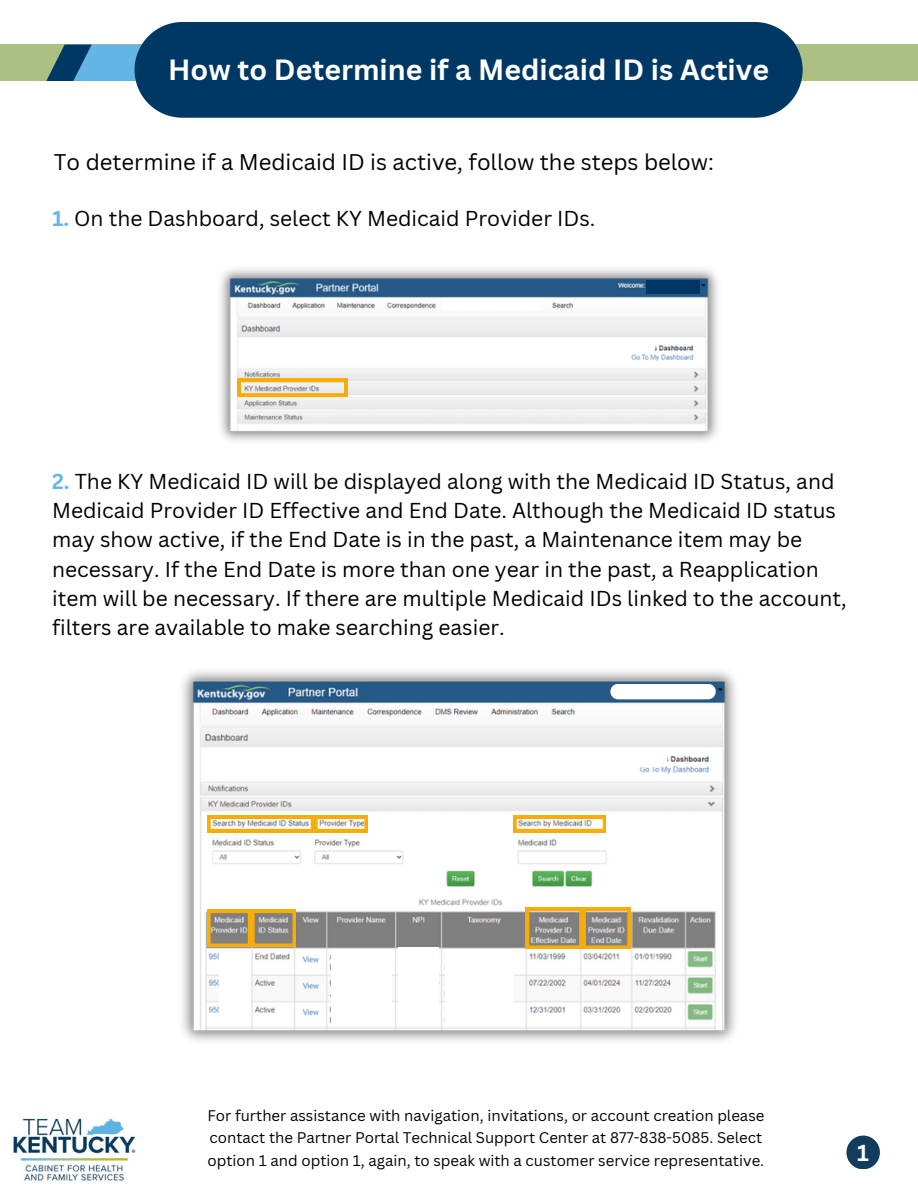
<style>
.page{position:relative;width:918px;height:1188px;background:#fff}
.page>*{position:absolute;margin:0;border:0;box-sizing:border-box;transform-origin:0 0}
.t1{font:700 28.5px "Canva Sans";color:#fff}
.t2{font:700 22.5px "Canva Sans";color:#fff}
.t3{font:22.05px "Canva Sans";color:#000}
.t4{font:21px/29.2px "Canva Sans";color:#000}
.t5{font:15px/22.5px "Canva Sans";color:#000}
.s1{font-weight:700;color:#62b5e5}
</style>
<div class="page">
<div style="left:0;top:45px;width:918px;height:36px;background:#adc084"></div>
<div style="left:135px;top:22px;width:668px;height:96px;background:#003865;border-radius:48px"></div>
<div style="left:846px;top:1136px;width:34px;height:33px;background:#123c5e;border-radius:50%"></div>
<svg style="left:46px;top:45px;width:96px;height:36px;background:#478baf"></svg>
<img style="left:13px;top:1118px;width:123px;height:63px">
<img style="left:220px;top:269px;width:498px;height:172px">
<svg style="left:238px;top:379px;width:109px;height:18px"></svg>
<div style="left:442px;top:298px;width:101px;height:12px;background:#fff"></div>
<div style="left:646px;top:281px;width:53px;height:13px;background:#003865"></div>
<svg style="left:561px;top:342px;width:94px;height:12px"></svg>
<img style="left:182px;top:671px;width:554px;height:370px">
<svg style="left:610px;top:684px;width:106px;height:15px"></svg>
<svg style="left:207px;top:910px;width:89px;height:37px;background:#ad9663"></svg>
<svg style="left:526px;top:908px;width:105px;height:40px;background:#ab986e"></svg>
<div style="left:545px;top:753px;width:122px;height:14px;background:#fff;border-radius:7px"></div>
<div style="left:331px;top:949px;width:60px;height:75px;background:#fff"></div>
<div style="left:219px;top:949px;width:32px;height:77px;background:#fff"></div>
<div style="left:445px;top:949px;width:68px;height:75px;background:#fff"></div>
<div style="left:398px;top:947px;width:40px;height:75px;background:#fff"></div>
<svg style="left:207px;top:816px;width:161px;height:16px"></svg>
<svg style="left:513px;top:816px;width:93px;height:16px"></svg>
<h2 class="t1" style="left:168px;top:50px;width:603px">How to Determine if a Medicaid ID is Active</h2>
<p class="t3" style="left:54px;top:147px;width:662px">To determine if a Medicaid ID is active, follow the steps below:</p>
<h2 class="t4" style="left:52px;top:203px;width:545px"><span class="s1">1.</span> On the Dashboard, select KY Medicaid Provider IDs.</h2>
<p class="t4" style="left:52px;top:466px;width:796px"><span class="s1">2.</span> The KY Medicaid ID will be displayed along with the Medicaid ID Status, and Medicaid Provider ID Effective and End Date. Although the Medicaid ID status may show active, if the End Date is in the past, a Maintenance item may be necessary. If the End Date is more than one year in the past, a Reapplication item will be necessary. If there are multiple Medicaid IDs linked to the account, filters are available to make searching easier.</p>
<p class="t5" style="left:207px;top:1104px;width:559px">For further assistance with navigation, invitations, or account creation please contact the Partner Portal Technical Support Center at 877-838-5085. Select option 1 and option 1, again, to speak with a customer service representative.</p>
<h1 class="t2" style="left:857px;top:1137px;width:13px">1</h1>
</div>
